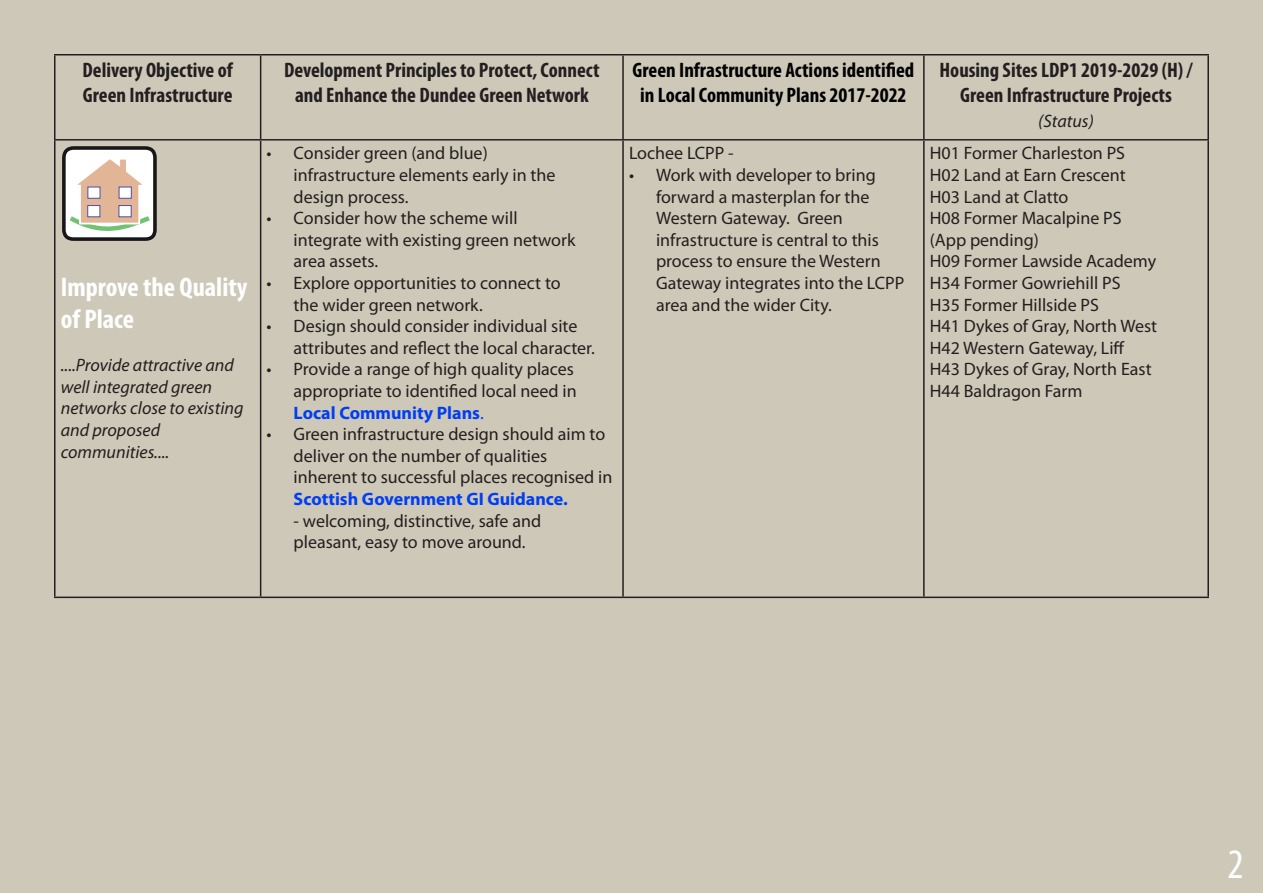
<style>
.page{position:relative;width:1263px;height:893px;background:#cec8b8}
.page>*{position:absolute;margin:0;border:0;box-sizing:border-box;transform-origin:0 0}
.t1{font:condensed 42px "Myriad Pro";color:#fff}
.t2{font:700 condensed 27px/32.4px "Myriad Pro";color:#fff}
.t3{font:700 condensed 21px/25.2px "Myriad Pro";color:#231f20;text-align:center}
.t4{font:700 condensed 21px/25.2px "Myriad Pro";color:#000;text-align:center}
.t5{font:18px/21.6px "Myriad Pro";color:#231f20}
.t6{font:italic 18px/21.6px "Myriad Pro";color:#231f20}
.t7{font:700 18px "Myriad Pro";color:#003ef4}
.s1{font-weight:400}
.s2{font-weight:700;color:#003ef4}
</style>
<div class="page">
<hr style="left:54px;top:54px;width:207px;height:2px;background:#231f20">
<hr style="left:54px;top:56px;width:2px;height:83px;background:#231f20">
<hr style="left:261px;top:54px;width:362px;height:2px;background:#231f20">
<hr style="left:260px;top:56px;width:1px;height:83px;background:#231f20">
<hr style="left:623px;top:54px;width:301px;height:2px;background:#231f20">
<hr style="left:622px;top:56px;width:2px;height:83px;background:#231f20">
<hr style="left:924px;top:54px;width:285px;height:2px;background:#231f20">
<hr style="left:923px;top:56px;width:2px;height:83px;background:#231f20">
<hr style="left:1207px;top:56px;width:2px;height:83px;background:#231f20">
<hr style="left:54px;top:139px;width:207px;height:2px;background:#231f20">
<hr style="left:54px;top:141px;width:2px;height:456px;background:#231f20">
<hr style="left:261px;top:139px;width:362px;height:2px;background:#231f20">
<hr style="left:260px;top:141px;width:1px;height:456px;background:#231f20">
<hr style="left:623px;top:139px;width:301px;height:2px;background:#231f20">
<hr style="left:622px;top:141px;width:2px;height:456px;background:#231f20">
<hr style="left:924px;top:139px;width:285px;height:2px;background:#231f20">
<hr style="left:923px;top:141px;width:2px;height:456px;background:#231f20">
<hr style="left:1207px;top:141px;width:2px;height:456px;background:#231f20">
<hr style="left:54px;top:597px;width:207px;height:1px;background:#231f20">
<hr style="left:261px;top:597px;width:362px;height:1px;background:#231f20">
<hr style="left:623px;top:597px;width:301px;height:1px;background:#231f20">
<hr style="left:924px;top:597px;width:285px;height:1px;background:#231f20">
<div style="left:64px;top:148px;width:91px;height:91px;background:#fff;border-radius:10px"></div>
<div style="left:62px;top:146px;width:95px;height:95px;border:4px solid #19161a;border-radius:10px"></div>
<svg style="left:65px;top:156px;width:90px;height:81px"></svg>
<div style="left:87px;top:187px;width:13px;height:12px;background:#fff;border:1px solid #4c52a2"></div>
<div style="left:119px;top:187px;width:13px;height:12px;background:#fff;border:1px solid #4c52a2"></div>
<div style="left:87px;top:205px;width:13px;height:12px;background:#fff;border:1px solid #4c52a2"></div>
<div style="left:118px;top:205px;width:14px;height:12px;background:#fff;border:1px solid #4c52a2"></div>
<p class="t3" style="left:83px;top:56px;width:152px">Delivery Objective of</p>
<p class="t3" style="left:83px;top:82px;width:151px">Green Infrastructure</p>
<p class="t2" style="left:61px;top:270px;width:188px">Improve the Quality of Place</p>
<p class="t6" style="left:61px;top:354px;width:175px">....Provide attractive and well integrated green</p>
<p class="t6" style="left:61px;top:397px;width:184px">networks close to existing and proposed</p>
<p class="t6" style="left:61px;top:441px;width:110px">communities....</p>
<p class="t3" style="left:284px;top:56px;width:317px">Development Principles to Protect, Connect</p>
<p class="t3" style="left:295px;top:82px;width:295px">and Enhance the Dundee Green Network</p>
<p class="t5" style="left:267px;top:142px;width:223px">• Consider green (and blue)</p>
<p class="t5" style="left:294px;top:164px;width:263px">infrastructure elements early in the</p>
<p class="t5" style="left:294px;top:185px;width:116px">design process.</p>
<p class="t5" style="left:267px;top:207px;width:252px">• Consider how the scheme will</p>
<p class="t5" style="left:294px;top:229px;width:283px">integrate with existing green network</p>
<p class="t5" style="left:294px;top:250px;width:86px">area assets.</p>
<p class="t5" style="left:267px;top:272px;width:296px">• Explore opportunities to connect to</p>
<p class="t5" style="left:294px;top:293px;width:191px">the wider green network.</p>
<p class="t5" style="left:267px;top:315px;width:312px">• Design should consider individual site</p>
<p class="t5" style="left:294px;top:337px;width:303px">attributes and reflect the local character.</p>
<p class="t5" style="left:267px;top:358px;width:309px">• Provide a range of high quality places</p>
<p class="t5" style="left:294px;top:380px;width:284px">appropriate to identified local need in</p>
<p class="t7" style="left:294px;top:401px;width:192px">Local Community Plans<span class="s1">.</span></p>
<p class="t5" style="left:294px;top:423px;width:313px;text-indent:-27px">• Green infrastructure design should aim to deliver on the number of qualities</p>
<p class="t5" style="left:294px;top:466px;width:320px">inherent to successful places recognised in<br><span class="s2">Scottish Government GI Guidance.</span></p>
<p class="t5" style="left:294px;top:509px;width:249px">- welcoming, distinctive, safe and</p>
<p class="t5" style="left:294px;top:531px;width:233px">pleasant, easy to move around.</p>
<p class="t4" style="left:632px;top:56px;width:283px">Green Infrastructure Actions identified in Local Community Plans 2017-2022</p>
<p class="t3" style="left:939px;top:56px;width:254px">Housing Sites LDP1 2019-2029 (H) /<br>Green Infrastructure Projects</p>
<p class="t6" style="left:1038px;top:110px;width:57px">(Status)</p>
<p class="t5" style="left:629px;top:142px;width:106px">Lochee LCPP -</p>
<p class="t5" style="left:629px;top:164px;width:248px">• Work with developer to bring</p>
<p class="t5" style="left:656px;top:185px;width:215px">forward a masterplan for the</p>
<p class="t5" style="left:656px;top:207px;width:188px">Western Gateway. Green</p>
<p class="t5" style="left:656px;top:229px;width:224px">infrastructure is central to this</p>
<p class="t5" style="left:656px;top:250px;width:226px">process to ensure the Western</p>
<p class="t5" style="left:656px;top:272px;width:250px">Gateway integrates into the LCPP area and the wider City.</p>
<p class="t5" style="left:930px;top:142px;width:197px">H01 Former Charleston PS</p>
<p class="t5" style="left:930px;top:164px;width:197px">H02 Land at Earn Crescent</p>
<p class="t5" style="left:930px;top:185px;width:140px">H03 Land at Clatto</p>
<p class="t5" style="left:930px;top:207px;width:193px">H08 Former Macalpine PS</p>
<p class="t5" style="left:930px;top:229px;width:110px">(App pending)</p>
<p class="t5" style="left:930px;top:250px;width:228px">H09 Former Lawside Academy</p>
<p class="t5" style="left:930px;top:272px;width:192px">H34 Former Gowriehill PS</p>
<p class="t5" style="left:930px;top:293px;width:171px">H35 Former Hillside PS</p>
<p class="t5" style="left:930px;top:315px;width:229px">H41 Dykes of Gray, North West</p>
<p class="t5" style="left:930px;top:337px;width:196px">H42 Western Gateway, Liff</p>
<p class="t5" style="left:930px;top:358px;width:223px">H43 Dykes of Gray, North East</p>
<p class="t5" style="left:930px;top:380px;width:154px">H44 Baldragon Farm</p>
<p class="t1" style="left:1227px;top:839px;width:18px">2</p>
</div>
